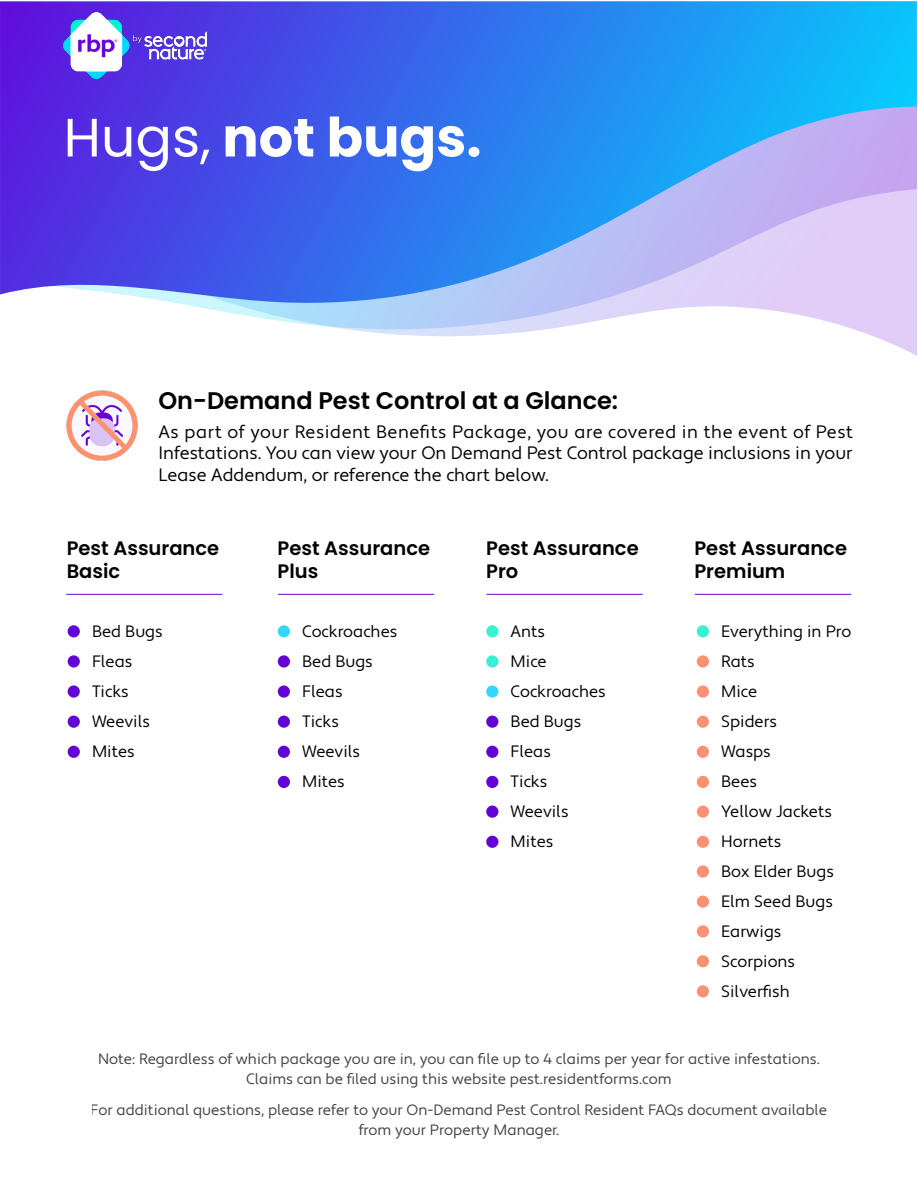
<style>
.page{position:relative;width:918px;height:1188px;background:#fff}
.page>*{position:absolute;margin:0;border:0;box-sizing:border-box;transform-origin:0 0}
.t1{font:700 54px "Poppins";color:#fff}
.t2{font:600 24px "Poppins";color:#000}
.t3{font:600 19.5px/23.1px "Poppins";color:#000}
.t4{font:18px/21.6px "Apertura";color:#000;text-align:justify}
.t5{font:16.5px/30px "Apertura";color:#000}
.t6{font:15px/19.5px "Apertura";color:#000;text-align:center}
.s1{font-weight:400}
</style>
<div class="page">
<svg style="left:199px;top:307px;width:718px;height:49px"></svg>
<svg style="left:0;top:1px;width:917px;height:306px;background:#577eed"></svg>
<img style="left:63px;top:13px;width:143px;height:66px">
<hr style="left:66px;top:594px;width:156px;height:1px;background:#6700d9">
<hr style="left:278px;top:594px;width:156px;height:1px;background:#6700d9">
<hr style="left:486px;top:594px;width:157px;height:1px;background:#6700d9">
<hr style="left:695px;top:594px;width:156px;height:1px;background:#6700d9">
<img style="left:67px;top:390px;width:70px;height:71px">
<div style="left:68px;top:625px;width:12px;height:12px;background:#6302d6;border-radius:50%"></div>
<div style="left:68px;top:655px;width:12px;height:13px;background:#6302d6;border-radius:50%"></div>
<div style="left:68px;top:685px;width:12px;height:13px;background:#6302d6;border-radius:50%"></div>
<div style="left:68px;top:716px;width:12px;height:12px;background:#6302d6;border-radius:50%"></div>
<div style="left:68px;top:746px;width:12px;height:12px;background:#6302d6;border-radius:50%"></div>
<div style="left:278px;top:625px;width:12px;height:12px;background:#32d9fd;border-radius:50%"></div>
<div style="left:278px;top:655px;width:12px;height:13px;background:#6302d6;border-radius:50%"></div>
<div style="left:278px;top:685px;width:12px;height:13px;background:#6302d6;border-radius:50%"></div>
<div style="left:278px;top:716px;width:12px;height:12px;background:#6302d6;border-radius:50%"></div>
<div style="left:278px;top:746px;width:12px;height:12px;background:#6302d6;border-radius:50%"></div>
<div style="left:278px;top:776px;width:12px;height:12px;background:#6302d6;border-radius:50%"></div>
<div style="left:486px;top:625px;width:12px;height:12px;background:#38f0d2;border-radius:50%"></div>
<div style="left:486px;top:655px;width:12px;height:13px;background:#38f0d2;border-radius:50%"></div>
<div style="left:486px;top:685px;width:12px;height:13px;background:#32d9fd;border-radius:50%"></div>
<div style="left:486px;top:716px;width:12px;height:12px;background:#6302d6;border-radius:50%"></div>
<div style="left:486px;top:746px;width:12px;height:12px;background:#6302d6;border-radius:50%"></div>
<div style="left:486px;top:776px;width:12px;height:12px;background:#6302d6;border-radius:50%"></div>
<div style="left:486px;top:806px;width:12px;height:12px;background:#6302d6;border-radius:50%"></div>
<div style="left:486px;top:836px;width:12px;height:12px;background:#6302d6;border-radius:50%"></div>
<div style="left:697px;top:625px;width:12px;height:12px;background:#38f0d2;border-radius:50%"></div>
<div style="left:697px;top:655px;width:12px;height:13px;background:#fa9173;border-radius:50%"></div>
<div style="left:697px;top:685px;width:12px;height:13px;background:#fa9173;border-radius:50%"></div>
<div style="left:697px;top:716px;width:12px;height:12px;background:#fa9173;border-radius:50%"></div>
<div style="left:697px;top:746px;width:12px;height:12px;background:#fa9173;border-radius:50%"></div>
<div style="left:697px;top:776px;width:12px;height:12px;background:#fa9173;border-radius:50%"></div>
<div style="left:697px;top:806px;width:12px;height:12px;background:#fa9173;border-radius:50%"></div>
<div style="left:697px;top:865px;width:12px;height:13px;background:#fa9173;border-radius:50%"></div>
<div style="left:697px;top:896px;width:12px;height:12px;background:#fa9173;border-radius:50%"></div>
<div style="left:697px;top:925px;width:12px;height:12px;background:#fa9173;border-radius:50%"></div>
<div style="left:697px;top:955px;width:12px;height:12px;background:#fa9173;border-radius:50%"></div>
<div style="left:697px;top:985px;width:12px;height:12px;background:#fa9173;border-radius:50%"></div>
<div style="left:697px;top:836px;width:12px;height:12px;background:#fa9173;border-radius:50%"></div>
<h1 class="t1" style="left:64px;top:106px;width:420px"><span class="s1">Hugs,</span> not bugs.</h1>
<h2 class="t2" style="left:158px;top:387px;width:461px">On-Demand Pest Control at a Glance:</h2>
<p class="t4" style="left:159px;top:421px;width:696px">As part of your Resident Benefits Package, you are covered in the event of Pest Infestations. You can view your On Demand Pest Control package inclusions in your Lease Addendum, or reference the chart below.</p>
<h3 class="t3" style="left:67px;top:536px;width:154px">Pest Assurance<br>Basic</h3>
<h3 class="t3" style="left:278px;top:536px;width:154px">Pest Assurance<br>Plus</h3>
<h3 class="t3" style="left:486px;top:536px;width:154px">Pest Assurance<br>Pro</h3>
<h3 class="t3" style="left:694px;top:536px;width:154px">Pest Assurance<br>Premium</h3>
<p class="t5" style="left:92px;top:617px;width:72px">Bed Bugs<br>Fleas<br>Ticks<br>Weevils<br>Mites</p>
<p class="t5" style="left:302px;top:617px;width:97px">Cockroaches<br>Bed Bugs<br>Fleas<br>Ticks<br>Weevils<br>Mites</p>
<p class="t5" style="left:511px;top:617px;width:97px">Ants<br>Mice<br>Cockroaches<br>Bed Bugs<br>Fleas<br>Ticks<br>Weevils<br>Mites</p>
<p class="t5" style="left:721px;top:617px;width:132px">Everything in Pro<br>Rats<br>Mice<br>Spiders<br>Wasps<br>Bees<br>Yellow Jackets<br>Hornets<br>Box Elder Bugs<br>Elm Seed Bugs<br>Earwigs<br>Scorpions<br>Silverfish</p>
<p class="t6" style="left:98px;top:1050px;width:723px">Note: Regardless of which package you are in, you can file up to 4 claims per year for active infestations.<br>Claims can be filed using this website pest.residentforms.com</p>
<p class="t6" style="left:91px;top:1101px;width:738px">For additional questions, please refer to your On-Demand Pest Control Resident FAQs document available from your Property Manager.</p>
</div>
